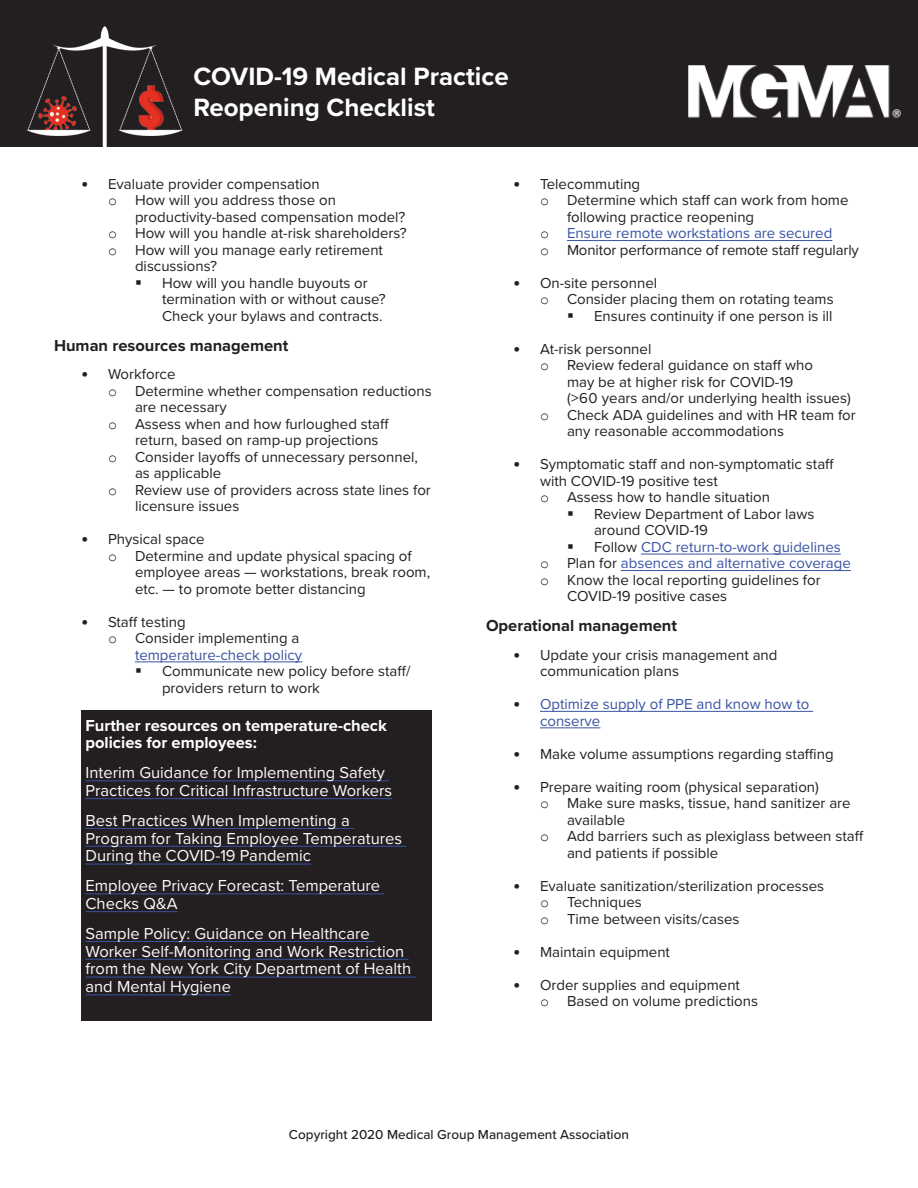
<style>
.page{position:relative;width:918px;height:1188px;background:#fff}
.page>*{position:absolute;margin:0;border:0;box-sizing:border-box;transform-origin:0 0}
.t1{font:700 25.95px/31.2px "Proxima Nova";color:#fff}
.t2{font:16.5px/17.9px "Proxima Nova";color:#fef9fb}
.t3{font:700 16.5px/17.9px "Proxima Nova";color:#fff}
.t4{font:700 16.5px "Proxima Nova";color:#231f20}
.t5{font:15px/16.5px "Proxima Nova";color:#231f20}
.t6{font:15px/16.5px "Proxima Nova";color:#3853a3}
.t7{font:500 13.5px "Proxima Nova";color:#231f20}
.s1{font-family:"Calibri"}
.s2{font-family:"Courier New"}
.s3{font-family:"Courier New";color:#231f20}
.s4{color:#231f20}
.s5{font-family:"Calibri";color:#231f20}
</style>
<div class="page">
<hr style="left:135px;top:661px;width:167px;height:1px;background:#3853a3">
<hr style="left:567px;top:240px;width:265px;height:1px;background:#3853a3">
<hr style="left:641px;top:554px;width:200px;height:1px;background:#3853a3">
<hr style="left:621px;top:570px;width:230px;height:1px;background:#3853a3">
<hr style="left:540px;top:711px;width:273px;height:1px;background:#3853a3">
<hr style="left:540px;top:727px;width:60px;height:1px;background:#3853a3">
<div style="left:0;top:0;width:918px;height:147px;background:#231f20"></div>
<img style="left:688px;top:65px;width:213px;height:53px">
<img style="left:27px;top:26px;width:156px;height:121px">
<div style="left:81px;top:710px;width:351px;height:311px;background:#231f20"></div>
<hr style="left:86px;top:780px;width:303px;height:1px;background:#3853a3">
<hr style="left:86px;top:798px;width:306px;height:1px;background:#3853a3">
<hr style="left:86px;top:828px;width:268px;height:1px;background:#3853a3">
<hr style="left:86px;top:846px;width:321px;height:1px;background:#3853a3">
<hr style="left:86px;top:864px;width:225px;height:1px;background:#3853a3">
<hr style="left:86px;top:893px;width:299px;height:1px;background:#3853a3">
<hr style="left:86px;top:911px;width:92px;height:1px;background:#3853a3">
<hr style="left:86px;top:941px;width:288px;height:1px;background:#3853a3">
<hr style="left:86px;top:959px;width:323px;height:1px;background:#3853a3">
<hr style="left:86px;top:977px;width:330px;height:1px;background:#3853a3">
<hr style="left:86px;top:994px;width:145px;height:1px;background:#3853a3">
<h1 class="t1" style="left:194px;top:60px;width:317px">COVID-19 Medical Practice<br>Reopening Checklist</h1>
<p class="t5" style="left:81px;top:175px;width:240px"><span class="s1">•</span> Evaluate provider compensation</p>
<p class="t5" style="left:108px;top:191px;width:229px"><span class="s2">o</span> How will you address those on</p>
<p class="t5" style="left:135px;top:208px;width:272px">productivity-based compensation model?</p>
<p class="t5" style="left:108px;top:224px;width:300px"><span class="s2">o</span> How will you handle at-risk shareholders?</p>
<p class="t5" style="left:108px;top:241px;width:277px"><span class="s2">o</span> How will you manage early retirement</p>
<p class="t5" style="left:135px;top:257px;width:84px">discussions?</p>
<p class="t5" style="left:162px;top:274px;width:225px;text-indent:-27px">▪ How will you handle buyouts or termination with or without cause?<br>Check your bylaws and contracts.</p>
<p class="t4" style="left:54px;top:333px;width:236px">Human resources management</p>
<p class="t5" style="left:81px;top:365px;width:96px"><span class="s1">•</span> Workforce</p>
<p class="t5" style="left:108px;top:382px;width:325px"><span class="s2">o</span> Determine whether compensation reductions</p>
<p class="t5" style="left:135px;top:398px;width:93px">are necessary</p>
<p class="t5" style="left:108px;top:415px;width:283px"><span class="s2">o</span> Assess when and how furloughed staff</p>
<p class="t5" style="left:135px;top:431px;width:245px">return, based on ramp-up projections</p>
<p class="t5" style="left:108px;top:448px;width:311px"><span class="s2">o</span> Consider layoffs of unnecessary personnel,</p>
<p class="t5" style="left:135px;top:464px;width:88px">as applicable</p>
<p class="t5" style="left:108px;top:481px;width:324px"><span class="s2">o</span> Review use of providers across state lines for</p>
<p class="t5" style="left:135px;top:497px;width:106px">licensure issues</p>
<p class="t5" style="left:81px;top:530px;width:125px"><span class="s1">•</span> Physical space</p>
<p class="t5" style="left:108px;top:547px;width:305px"><span class="s2">o</span> Determine and update physical spacing of</p>
<p class="t5" style="left:135px;top:563px;width:297px">employee areas — workstations, break room,</p>
<p class="t5" style="left:135px;top:580px;width:232px">etc. — to promote better distancing</p>
<p class="t5" style="left:81px;top:613px;width:106px"><span class="s1">•</span> Staff testing</p>
<p class="t5" style="left:108px;top:629px;width:193px"><span class="s2">o</span> Consider implementing a</p>
<p class="t6" style="left:135px;top:646px;width:169px">temperature-check policy</p>
<p class="t5" style="left:162px;top:662px;width:250px;text-indent:-27px">▪ Communicate new policy before staff/ providers return to work</p>
<p class="t3" style="left:86px;top:716px;width:303px">Further resources on temperature-check policies for employees:</p>
<p class="t2" style="left:86px;top:763px;width:308px">Interim Guidance for Implementing Safety<br>Practices for Critical Infrastructure Workers</p>
<p class="t2" style="left:86px;top:811px;width:318px">Best Practices When Implementing a<br>Program for Taking Employee Temperatures<br>During the COVID-19 Pandemic</p>
<p class="t2" style="left:86px;top:876px;width:296px">Employee Privacy Forecast: Temperature<br>Checks Q&amp;A</p>
<p class="t2" style="left:86px;top:924px;width:327px">Sample Policy: Guidance on Healthcare Worker Self-Monitoring and Work Restriction from the New York City Department of Health and Mental Hygiene</p>
<p class="t5" style="left:513px;top:175px;width:129px"><span class="s1">•</span> Telecommuting</p>
<p class="t5" style="left:540px;top:191px;width:310px"><span class="s2">o</span> Determine which staff can work from home</p>
<p class="t5" style="left:567px;top:208px;width:189px">following practice reopening</p>
<p class="t6" style="left:540px;top:224px;width:294px"><span class="s3">o</span> Ensure remote workstations are secured</p>
<p class="t5" style="left:540px;top:241px;width:320px"><span class="s2">o</span> Monitor performance of remote staff regularly</p>
<p class="t5" style="left:540px;top:274px;width:295px;text-indent:-27px"><span class="s1">•</span> On-site personnel<br><span class="s2">o</span> Consider placing them on rotating teams</p>
<p class="t5" style="left:567px;top:307px;width:267px">▪ Ensures continuity if one person is ill</p>
<p class="t5" style="left:513px;top:340px;width:140px"><span class="s1">•</span> At-risk personnel</p>
<p class="t5" style="left:540px;top:356px;width:275px"><span class="s2">o</span> Review federal guidance on staff who</p>
<p class="t5" style="left:567px;top:373px;width:228px">may be at higher risk for COVID-19</p>
<p class="t5" style="left:567px;top:389px;width:285px">(&gt;60 years and/or underlying health issues)</p>
<p class="t5" style="left:540px;top:406px;width:317px"><span class="s2">o</span> Check ADA guidelines and with HR team for</p>
<p class="t5" style="left:567px;top:422px;width:219px">any reasonable accommodations</p>
<p class="t5" style="left:540px;top:455px;width:296px;text-indent:-27px"><span class="s1">•</span> Symptomatic staff and non-symptomatic staff with COVID-19 positive test<br><span class="s2">o</span> Assess how to handle situation</p>
<p class="t5" style="left:594px;top:505px;width:222px;text-indent:-27px">▪ Review Department of Labor laws around COVID-19</p>
<p class="t6" style="left:567px;top:538px;width:275px"><span class="s4">▪ Follow</span> CDC return-to-work guidelines</p>
<p class="t6" style="left:540px;top:554px;width:312px"><span class="s3">o</span> <span class="s4">Plan for</span> absences and alternative coverage</p>
<p class="t5" style="left:540px;top:571px;width:282px"><span class="s2">o</span> Know the local reporting guidelines for</p>
<p class="t5" style="left:567px;top:587px;width:162px">COVID-19 positive cases</p>
<p class="t4" style="left:486px;top:613px;width:193px">Operational management</p>
<p class="t5" style="left:540px;top:646px;width:239px;text-indent:-27px"><span class="s1">•</span> Update your crisis management and communication plans</p>
<p class="t6" style="left:540px;top:695px;width:271px;text-indent:-27px"><span class="s5">•</span> Optimize supply of PPE and know how to conserve</p>
<p class="t5" style="left:513px;top:745px;width:322px"><span class="s1">•</span> Make volume assumptions regarding staffing</p>
<p class="t5" style="left:513px;top:778px;width:307px"><span class="s1">•</span> Prepare waiting room (physical separation)</p>
<p class="t5" style="left:540px;top:794px;width:312px"><span class="s2">o</span> Make sure masks, tissue, hand sanitizer are</p>
<p class="t5" style="left:567px;top:811px;width:60px">available</p>
<p class="t5" style="left:540px;top:827px;width:325px"><span class="s2">o</span> Add barriers such as plexiglass between staff</p>
<p class="t5" style="left:567px;top:844px;width:153px">and patients if possible</p>
<p class="t5" style="left:540px;top:877px;width:286px;text-indent:-27px"><span class="s1">•</span> Evaluate sanitization/sterilization processes <span class="s2">o</span> Techniques<br><span class="s2">o</span> Time between visits/cases</p>
<p class="t5" style="left:513px;top:943px;width:159px"><span class="s1">•</span> Maintain equipment</p>
<p class="t5" style="left:540px;top:976px;width:220px;text-indent:-27px"><span class="s1">•</span> Order supplies and equipment<br><span class="s2">o</span> Based on volume predictions</p>
<p class="t7" style="left:289px;top:1125px;width:342px">Copyright 2020 Medical Group Management Association</p>
</div>
